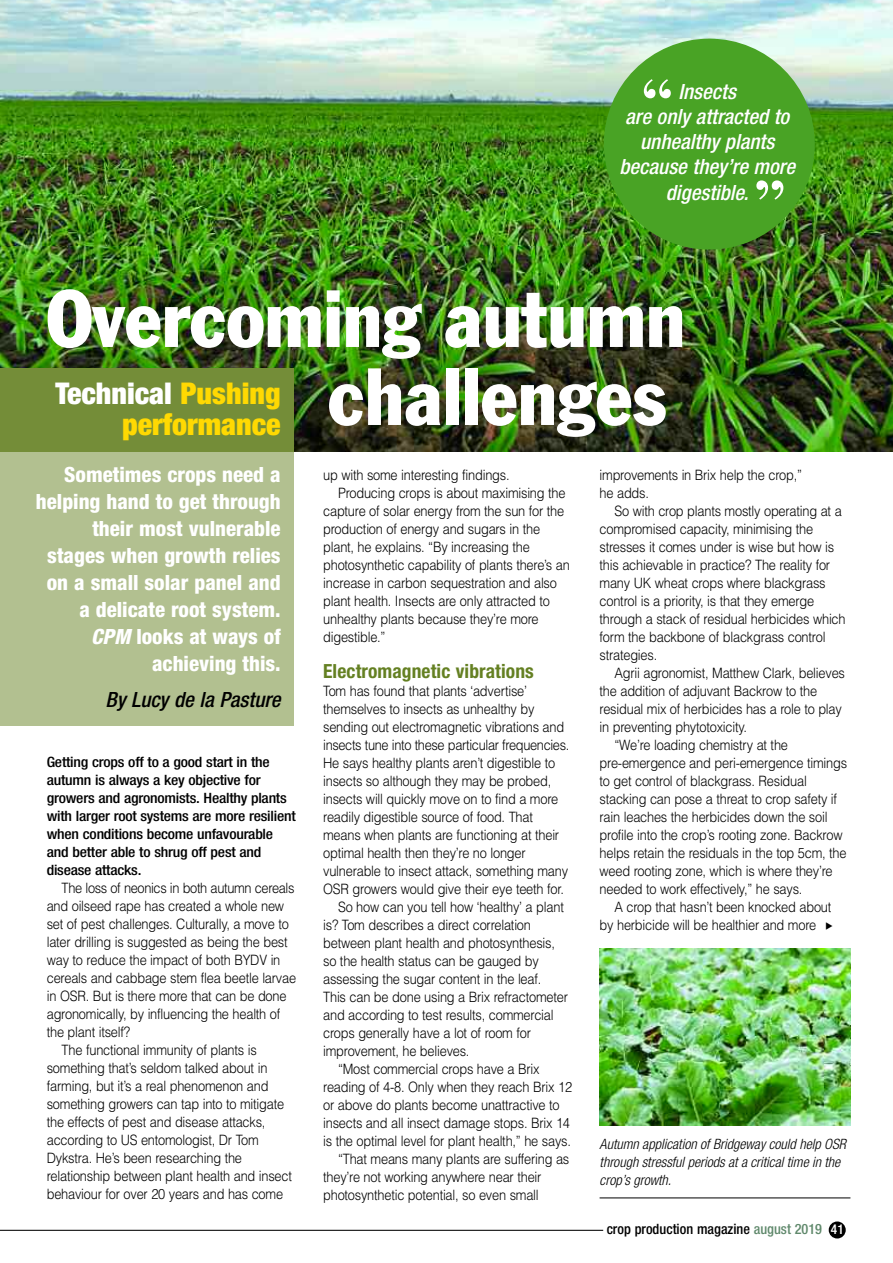
<style>
.page{position:relative;width:893px;height:1263px;background:#fff}
.page>*{position:absolute;margin:0;border:0;box-sizing:border-box;transform-origin:0 0}
.t1{font:condensed 79.5px/78px "Franklin Gothic";color:#fff;text-align:right}
.t2{font:700 58.95px "Bodoni BT";color:#fff}
.t3{font:900 condensed 30px/31.5px "Helvetica Neue";color:#ffd902;text-align:right}
.t4{font:800 condensed 21px/27px "Helvetica Neue";color:#fff;text-align:right}
.t5{font:italic 500 condensed 21px/25.2px "Helvetica Neue";color:#fff;text-align:center}
.t6{font:italic 500 condensed 21px "Helvetica Neue";color:#000}
.t7{font:700 condensed 19.5px "Helvetica Neue";letter-spacing:.005em;color:#648022}
.t8{font:300 14.25px/18px "Helvetica";letter-spacing:-.015em;color:#000;scale:.9 1}
.t9{font:500 condensed 14.25px/18px "Helvetica Neue";letter-spacing:-.015em;color:#000;scale:1.1 1}
.t10{font:italic 300 condensed 14.25px/18px "Helvetica Neue";color:#000}
.t11{font:500 condensed 14.25px "Helvetica Neue";letter-spacing:-.015em;color:#000}
.s1{color:#fff}
.s2{font-style:italic}
.s3{color:#60896c}
.s4{font-size:13.5px;color:#fff}
</style>
<div class="page">
<img style="left:0;top:0;width:893px;height:452px">
<div style="left:0;top:369px;width:293px;height:85px;background:#748d38"></div>
<div style="left:0;top:452px;width:293px;height:274px;background:#b2c090"></div>
<div style="left:604px;top:39px;width:211px;height:211px;background:#49a325;border-radius:50%"></div>
<img style="left:600px;top:948px;width:250px;height:177px">
<hr style="left:600px;top:1197px;width:250px;height:1px;background:#000">
<div style="left:829px;top:1221px;width:17px;height:17px;background:#000;border-radius:50%"></div>
<hr style="left:0;top:1230px;width:603px;height:1px;background:#000">
<h2 class="t2" style="left:640px;top:80px;width:35px">“</h2>
<h3 class="t5" style="left:619px;top:81px;width:177px">Insects<br>are only attracted to unhealthy plants because they’re more digestible.</h3>
<h2 class="t2" style="left:753px;top:181px;width:35px">”</h2>
<h1 class="t1" style="left:47px;top:286px;width:640px">Overcoming autumn challenges</h1>
<h3 class="t3" style="left:55px;top:380px;width:227px"><span class="s1">Technical</span> Pushing performance</h3>
<h3 class="t4" style="left:36px;top:463px;width:246px">Sometimes crops need a helping hand to get through their most vulnerable stages when growth relies on a small solar panel and a delicate root system.<br><span class="s2">CPM</span> looks at ways of achieving this.</h3>
<h3 class="t6" style="left:105px;top:692px;width:177px">By Lucy de la Pasture</h3>
<p class="t8" style="left:323px;top:466px;width:209px">up with some interesting findings.</p>
<p class="t8" style="left:338px;top:484px;width:254px">Producing crops is about maximising the</p>
<p class="t8" style="left:323px;top:502px;width:269px">capture of solar energy from the sun for the</p>
<p class="t8" style="left:323px;top:520px;width:243px">production of energy and sugars in the</p>
<p class="t8" style="left:323px;top:538px;width:231px">plant, he explains. “By increasing the</p>
<p class="t8" style="left:323px;top:556px;width:276px">photosynthetic capability of plants there’s an</p>
<p class="t8" style="left:323px;top:574px;width:261px">increase in carbon sequestration and also</p>
<p class="t8" style="left:323px;top:592px;width:253px">plant health. Insects are only attracted to</p>
<p class="t8" style="left:323px;top:610px;width:241px">unhealthy plants because they’re more</p>
<p class="t8" style="left:323px;top:628px;width:71px">digestible.”</p>
<h3 class="t7" style="left:323px;top:664px;width:212px">Electromagnetic vibrations</h3>
<p class="t8" style="left:323px;top:682px;width:228px">Tom has found that plants ‘advertise’</p>
<p class="t8" style="left:323px;top:700px;width:236px">themselves to insects as unhealthy by</p>
<p class="t8" style="left:323px;top:718px;width:269px">sending out electromagnetic vibrations and</p>
<p class="t8" style="left:323px;top:736px;width:275px">insects tune into these particular frequencies.</p>
<p class="t8" style="left:323px;top:754px;width:259px">He says healthy plants aren’t digestible to</p>
<p class="t8" style="left:323px;top:772px;width:255px">insects so although they may be probed,</p>
<p class="t8" style="left:323px;top:790px;width:263px">insects will quickly move on to find a more</p>
<p class="t8" style="left:323px;top:808px;width:235px">readily digestible source of food. That</p>
<p class="t8" style="left:323px;top:826px;width:264px">means when plants are functioning at their</p>
<p class="t8" style="left:323px;top:844px;width:227px">optimal health then they’re no longer</p>
<p class="t8" style="left:323px;top:862px;width:274px">vulnerable to insect attack, something many</p>
<p class="t8" style="left:323px;top:880px;width:269px">OSR growers would give their eye teeth for.</p>
<p class="t8" style="left:338px;top:898px;width:252px">So how can you tell how ‘healthy’ a plant</p>
<p class="t8" style="left:323px;top:916px;width:232px">is? Tom describes a direct correlation</p>
<p class="t8" style="left:323px;top:934px;width:259px">between plant health and photosynthesis,</p>
<p class="t8" style="left:323px;top:952px;width:241px">so the health status can be gauged by</p>
<p class="t8" style="left:323px;top:970px;width:244px">assessing the sugar content in the leaf.</p>
<p class="t8" style="left:323px;top:988px;width:273px">This can be done using a Brix refractometer</p>
<p class="t8" style="left:323px;top:1006px;width:258px">and according to test results, commercial</p>
<p class="t8" style="left:323px;top:1024px;width:232px">crops generally have a lot of room for</p>
<p class="t8" style="left:323px;top:1042px;width:164px">improvement, he believes.</p>
<p class="t8" style="left:338px;top:1060px;width:225px">“Most commercial crops have a Brix</p>
<p class="t8" style="left:323px;top:1078px;width:278px">reading of 4-8. Only when they reach Brix 12</p>
<p class="t8" style="left:323px;top:1096px;width:264px">or above do plants become unattractive to</p>
<p class="t8" style="left:323px;top:1114px;width:276px">insects and all insect damage stops. Brix 14</p>
<p class="t8" style="left:323px;top:1132px;width:277px">is the optimal level for plant health,” he says.</p>
<p class="t8" style="left:338px;top:1150px;width:258px">“That means many plants are suffering as</p>
<p class="t8" style="left:323px;top:1168px;width:244px">they’re not working anywhere near their</p>
<p class="t8" style="left:323px;top:1186px;width:241px">photosynthetic potential, so even small</p>
<p class="t8" style="left:600px;top:466px;width:227px">improvements in Brix help the crop,” he adds.</p>
<p class="t8" style="left:600px;top:502px;width:275px;text-indent:15px">So with crop plants mostly operating at a compromised capacity, minimising the stresses it comes under is wise but how is this achievable in practice? The reality for many UK wheat crops where blackgrass control is a priority, is that they emerge through a stack of residual herbicides which form the backbone of blackgrass control strategies.</p>
<p class="t8" style="left:614px;top:664px;width:258px">Agrii agronomist, Matthew Clark, believes</p>
<p class="t8" style="left:600px;top:682px;width:243px">the addition of adjuvant Backrow to the</p>
<p class="t8" style="left:600px;top:700px;width:271px">residual mix of herbicides has a role to play</p>
<p class="t8" style="left:600px;top:718px;width:165px">in preventing phytotoxicity.</p>
<p class="t8" style="left:614px;top:736px;width:194px">“We’re loading chemistry at the</p>
<p class="t8" style="left:600px;top:754px;width:276px">pre-emergence and peri-emergence timings</p>
<p class="t8" style="left:600px;top:772px;width:232px">to get control of blackgrass. Residual</p>
<p class="t8" style="left:600px;top:790px;width:265px">stacking can pose a threat to crop safety if</p>
<p class="t8" style="left:600px;top:808px;width:255px">rain leaches the herbicides down the soil</p>
<p class="t8" style="left:600px;top:826px;width:272px">profile into the crop’s rooting zone. Backrow</p>
<p class="t8" style="left:600px;top:844px;width:276px">helps retain the residuals in the top 5cm, the</p>
<p class="t8" style="left:600px;top:862px;width:260px">weed rooting zone, which is where they’re</p>
<p class="t8" style="left:600px;top:880px;width:227px">needed to work effectively,” he says.</p>
<p class="t8" style="left:614px;top:898px;width:243px">A crop that hasn’t been knocked about</p>
<p class="t8" style="left:600px;top:916px;width:242px">by herbicide will be healthier and more</p>
<p class="t9" style="left:47px;top:754px;width:228px">Getting crops off to a good start in the autumn is always a key objective for growers and agronomists. Healthy plants with larger root systems are more resilient when conditions become unfavourable and better able to shrug off pest and disease attacks.</p>
<p class="t8" style="left:62px;top:879px;width:260px">The loss of neonics in both autumn cereals</p>
<p class="t8" style="left:47px;top:897px;width:265px">and oilseed rape has created a whole new</p>
<p class="t8" style="left:47px;top:915px;width:270px">set of pest challenges. Culturally, a move to</p>
<p class="t8" style="left:47px;top:933px;width:269px">later drilling is suggested as being the best</p>
<p class="t8" style="left:47px;top:951px;width:261px">way to reduce the impact of both BYDV in</p>
<p class="t8" style="left:47px;top:969px;width:279px">cereals and cabbage stem flea beetle larvae</p>
<p class="t8" style="left:47px;top:987px;width:268px">in OSR. But is there more that can be done</p>
<p class="t8" style="left:47px;top:1005px;width:261px">agronomically, by influencing the health of</p>
<p class="t8" style="left:47px;top:1023px;width:94px">the plant itself?</p>
<p class="t8" style="left:62px;top:1041px;width:218px">The functional immunity of plants is</p>
<p class="t8" style="left:47px;top:1059px;width:247px">something that’s seldom talked about in</p>
<p class="t8" style="left:47px;top:1077px;width:248px">farming, but it’s a real phenomenon and</p>
<p class="t8" style="left:47px;top:1095px;width:265px">something growers can tap into to mitigate</p>
<p class="t8" style="left:47px;top:1113px;width:245px">the effects of pest and disease attacks,</p>
<p class="t8" style="left:47px;top:1131px;width:237px">according to US entomologist, Dr Tom</p>
<p class="t8" style="left:47px;top:1149px;width:219px">Dykstra. He’s been researching the</p>
<p class="t8" style="left:47px;top:1167px;width:274px">relationship between plant health and insect</p>
<p class="t8" style="left:47px;top:1185px;width:264px">behaviour for over 20 years and has come</p>
<p class="t10" style="left:600px;top:1136px;width:248px">Autumn application of Bridgeway could help OSR through stressful periods at a critical time in the crop’s growth.</p>
<p class="t11" style="left:607px;top:1224px;width:239px">crop production magazine <span class="s3">august 2019</span> <span class="s4">41</span></p>
</div>
